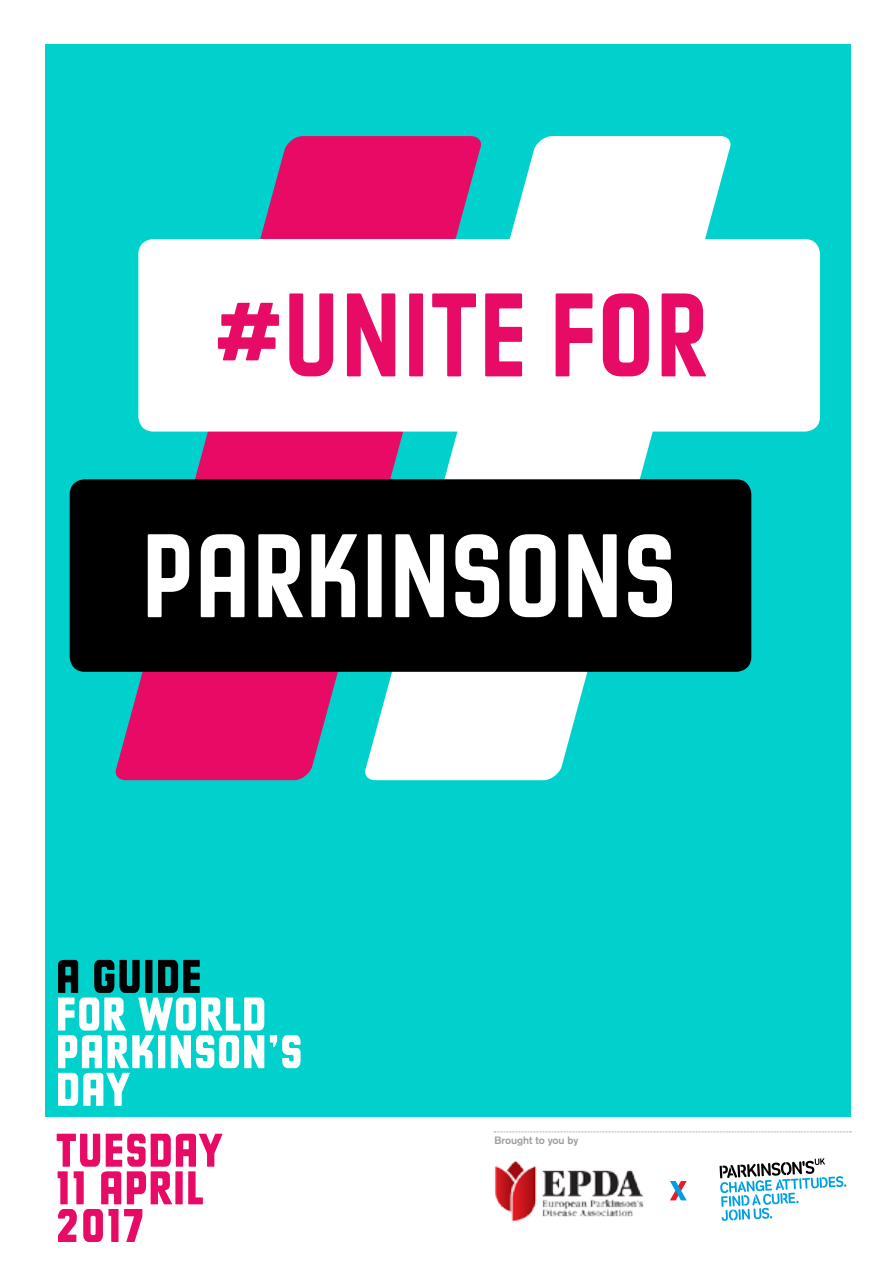
<style>
.page{position:relative;width:893px;height:1263px;background:#fff}
.page>*{position:absolute;margin:0;border:0;box-sizing:border-box;transform-origin:0 0}
.t1{font:700 127.95px "Berber Text";color:#fff}
.t2{font:700 127.95px "Berber Text";color:#e70b65}
.t3{font:700 51px/37.7px "Berber King Caps";color:#fff}
.t4{font:700 51px/37.7px "Berber King Caps";color:#e70b65}
.t5{font:700 51px "Berber King Caps";color:#000}
.t6{font:700 10.5px "Akzidenz Grotesk";color:#9d9d9c}
</style>
<div class="page">
<div style="left:45px;top:45px;width:806px;height:1072px;background:#00d1cd"></div>
<svg style="left:115px;top:136px;width:248px;height:644px;fill:#e70b65"></svg>
<svg style="left:363px;top:136px;width:368px;height:644px;fill:#fff"></svg>
<div style="left:138px;top:239px;width:682px;height:193px;background:#fff;border-radius:15px"></div>
<div style="left:70px;top:479px;width:681px;height:193px;background:#000;border-radius:15px"></div>
<img style="left:495px;top:1160px;width:149px;height:62px">
<svg style="left:670px;top:1181px;width:17px;height:19px"></svg>
<svg style="left:720px;top:1158px;width:126px;height:63px"></svg>
<svg style="left:494px;top:1132px;width:357px;height:1px"></svg>
<h1 class="t2" style="left:213px;top:268px;width:496px">#UNITE FOR</h1>
<h1 class="t1" style="left:141px;top:509px;width:537px">PARKINSONS</h1>
<p class="t5" style="left:55px;top:950px;width:149px">A GUIDE</p>
<p class="t3" style="left:55px;top:998px;width:249px">FOR WORLD<br>PARKINSON’S<br>DAY</p>
<p class="t4" style="left:55px;top:1134px;width:169px">TUESDAY<br>11 APRIL<br>2017</p>
<p class="t6" style="left:494px;top:1134px;width:86px">Brought to you by</p>
</div>
